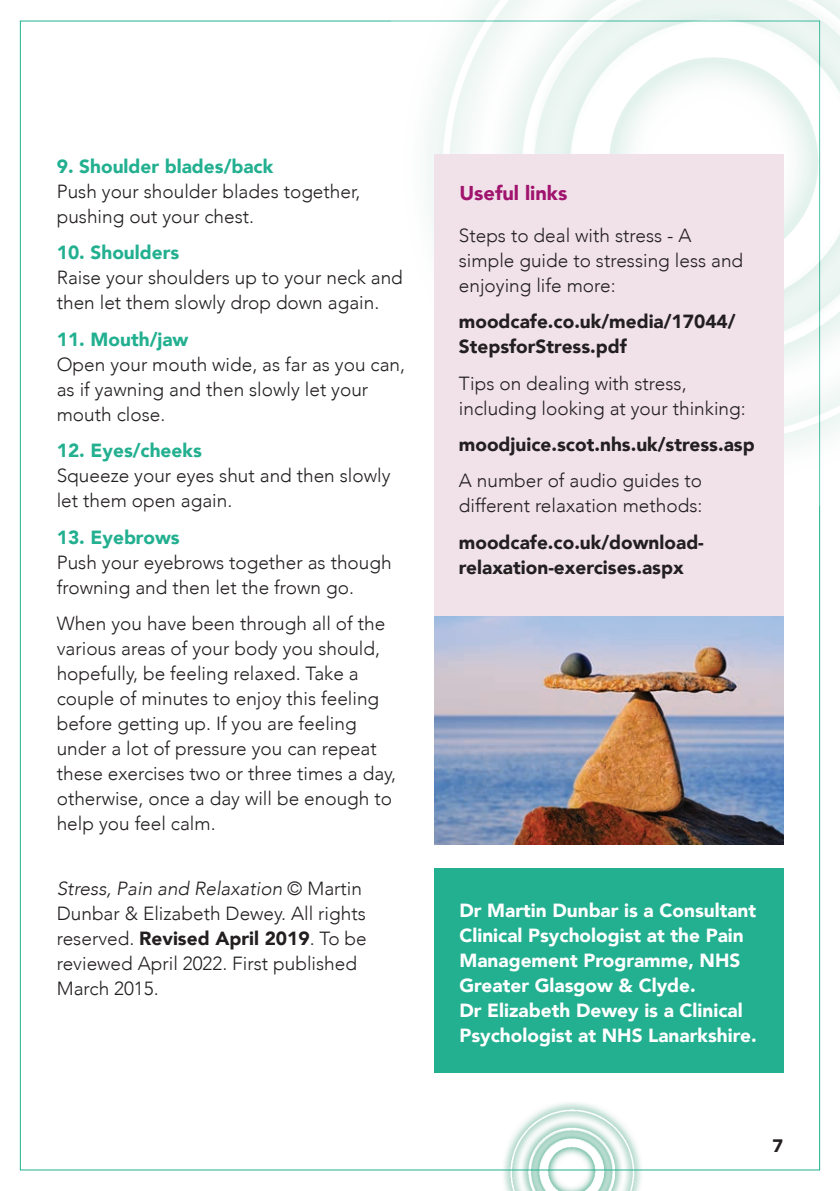
<style>
.page{position:relative;width:840px;height:1191px;background:#fff}
.page>*{position:absolute;margin:0;border:0;box-sizing:border-box;transform-origin:0 0}
.t1{font:900 20px "Avenir";color:#a0146e}
.t2{font:300 19px/25px "Avenir";color:#231f20}
.t3{font:900 19px/25px "Avenir";color:#fff}
.t4{font:900 19px/25px "Avenir";color:#231f20}
.t5{font:900 19px "Avenir";color:#22b090}
.t6{font:900 18px "Avenir";color:#231f20}
.s1{font-style:italic}
.s2{font-weight:900}
</style>
<div class="page">
<img style="left:489px;top:1103px;width:159px;height:88px">
<img style="left:391px;top:0;width:448px;height:506px">
<div style="left:434px;top:154px;width:348px;height:467px;background:#f1e2ea"></div>
<div style="left:434px;top:868px;width:348px;height:204px;background:#22b090"></div>
<img style="left:434px;top:616px;width:348px;height:228px">
<p class="t5" style="left:57px;top:150px;width:218px">9. Shoulder blades/back</p>
<p class="t2" style="left:57px;top:179px;width:305px">Push your shoulder blades together, pushing out your chest.</p>
<p class="t5" style="left:57px;top:236px;width:124px">10. Shoulders</p>
<p class="t2" style="left:57px;top:265px;width:347px">Raise your shoulders up to your neck and then let them slowly drop down again.</p>
<p class="t5" style="left:57px;top:323px;width:133px">11. Mouth/jaw</p>
<p class="t2" style="left:57px;top:352px;width:349px">Open your mouth wide, as far as you can, as if yawning and then slowly let your mouth close.</p>
<p class="t5" style="left:57px;top:434px;width:146px">12. Eyes/cheeks</p>
<p class="t2" style="left:57px;top:463px;width:335px">Squeeze your eyes shut and then slowly let them open again.</p>
<p class="t5" style="left:57px;top:521px;width:124px">13. Eyebrows</p>
<p class="t2" style="left:57px;top:549px;width:336px">Push your eyebrows together as though frowning and then let the frown go.</p>
<p class="t2" style="left:57px;top:611px;width:341px">When you have been through all of the various areas of your body you should, hopefully, be feeling relaxed. Take a couple of minutes to enjoy this feeling before getting up. If you are feeling under a lot of pressure you can repeat these exercises two or three times a day, otherwise, once a day will be enough to help you feel calm.</p>
<p class="t2" style="left:57px;top:875px;width:311px"><span class="s1">Stress, Pain and Relaxation</span> © Martin<br>Dunbar &amp; Elizabeth Dewey. All rights reserved. <span class="s2">Revised April 2019</span>. To be reviewed April 2022. First published<br>March 2015.</p>
<p class="t1" style="left:459px;top:175px;width:109px">Useful links</p>
<p class="t2" style="left:458px;top:223px;width:286px">Steps to deal with stress - A simple guide to stressing less and enjoying life more:</p>
<p class="t4" style="left:458px;top:309px;width:278px">moodcafe.co.uk/media/17044/<br>StepsforStress.pdf</p>
<p class="t2" style="left:458px;top:371px;width:288px">Tips on dealing with stress, including looking at your thinking:</p>
<p class="t4" style="left:458px;top:431px;width:297px">moodjuice.scot.nhs.uk/stress.asp</p>
<p class="t2" style="left:458px;top:468px;width:245px">A number of audio guides to different relaxation methods:</p>
<p class="t4" style="left:458px;top:529px;width:246px">moodcafe.co.uk/download&shy;relaxation-exercises.aspx</p>
<p class="t3" style="left:459px;top:897px;width:298px">Dr Martin Dunbar is a Consultant<br>Clinical Psychologist at the Pain<br>Management Programme, NHS<br>Greater Glasgow &amp; Clyde.<br>Dr Elizabeth Dewey is a Clinical<br>Psychologist at NHS Lanarkshire.</p>
<p class="t6" style="left:772px;top:1130px;width:12px">7</p>
</div>
